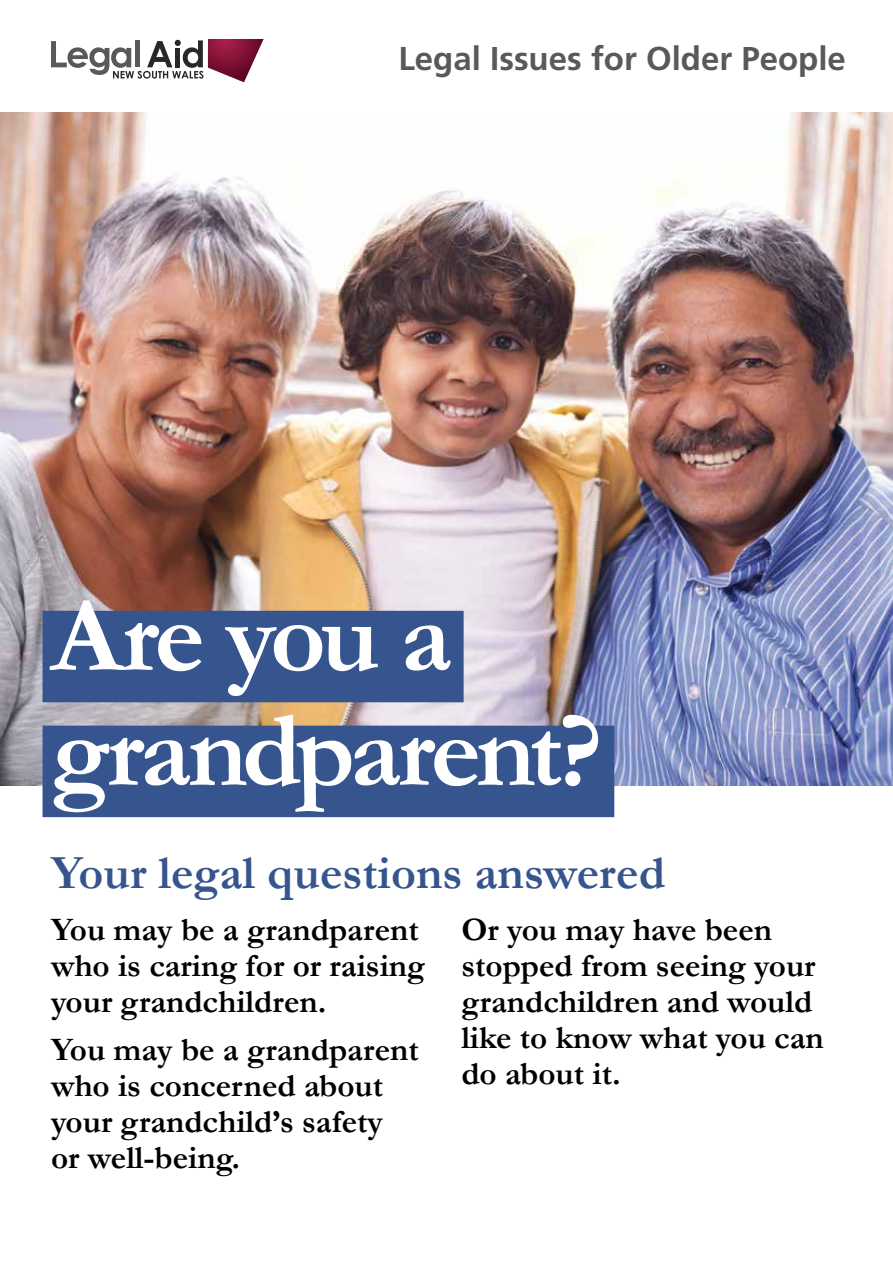
<style>
.page{position:relative;width:893px;height:1263px;background:#fff}
.page>*{position:absolute;margin:0;border:0;box-sizing:border-box;transform-origin:0 0}
.t1{font:700 108.15px/114.9px "Garamond";letter-spacing:-.045em;color:#fff}
.t2{font:700 48px "Garamond";color:#36558e}
.t3{font:700 33px/36px "Garamond";color:#000}
.t4{font:700 33px "Frutiger";color:#58595b}
</style>
<div class="page">
<img style="left:0;top:113px;width:893px;height:672px">
<div style="left:43px;top:611px;width:421px;height:91px;background:#36558e"></div>
<div style="left:43px;top:726px;width:571px;height:91px;background:#36558e"></div>
<svg style="left:51px;top:39px;width:213px;height:43px"></svg>
<p class="t4" style="left:398px;top:39px;width:449px">Legal Issues for Older People</p>
<h1 class="t1" style="left:51px;top:577px;width:553px">Are you a grandparent?</h1>
<h2 class="t2" style="left:51px;top:844px;width:616px">Your legal questions answered</h2>
<p class="t3" style="left:51px;top:911px;width:376px">You may be a grandparent who is caring for or raising your grandchildren.</p>
<p class="t3" style="left:51px;top:1031px;width:369px">You may be a grandparent who is concerned about your grandchild’s safety or well-being.</p>
<p class="t3" style="left:461px;top:911px;width:364px">Or you may have been stopped from seeing your grandchildren and would like to know what you can do about it.</p>
</div>
